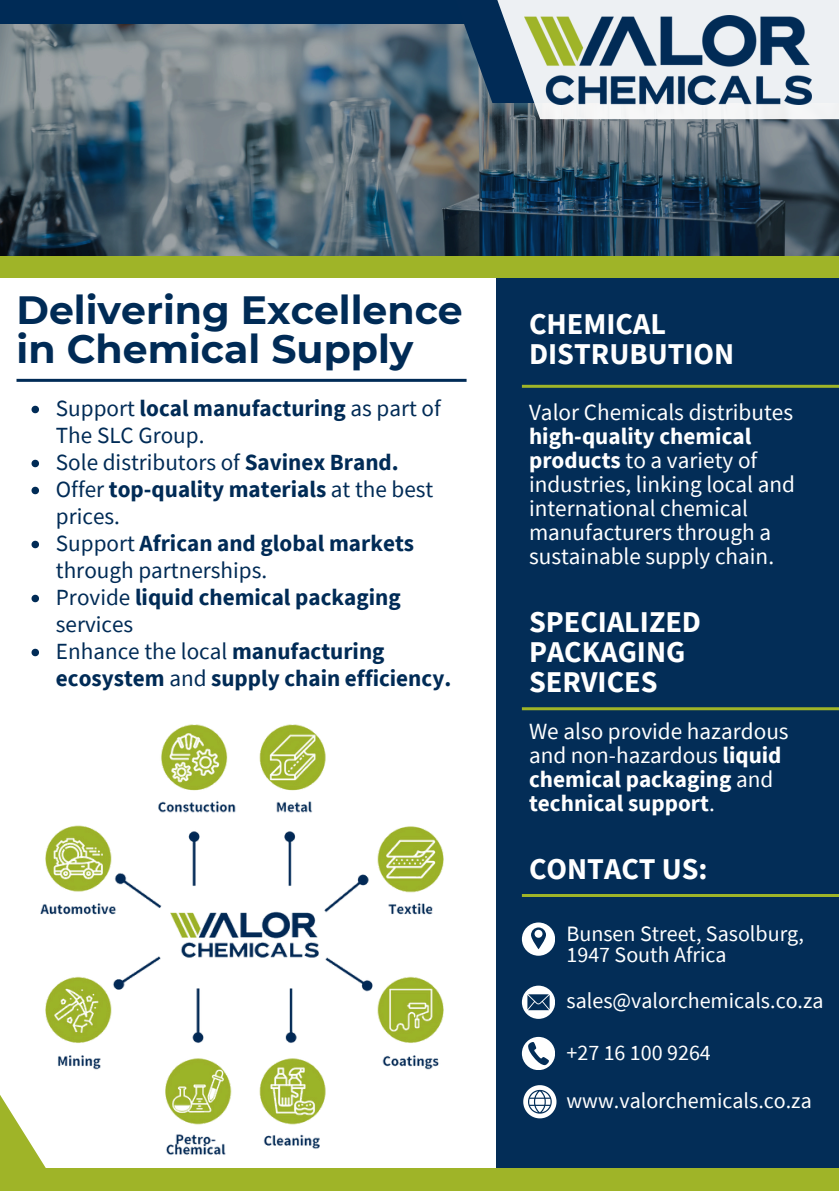
<style>
.page{position:relative;width:839px;height:1191px;background:#fff}
.page>*{position:absolute;margin:0;border:0;box-sizing:border-box;transform-origin:0 0}
.t1{font:700 39.4px/39px "Montserrat";color:#002b56}
.t2{font:700 30.2px/30px "Source Sans Pro";color:#fff}
.t3{font:23.2px/24px "Source Sans Pro";color:#fff}
.t4{font:23.2px/27px "Source Sans Pro";color:#002b56}
.t5{font:700 23.2px/27px "Source Sans Pro";color:#002b56}
.t6{font:22px/21px "Source Sans Pro";color:#fff}
.s1{font-weight:700}
.s2{font-weight:400}
</style>
<div class="page">
<div style="left:496px;top:223px;width:342px;height:968px;background:#002b56"></div>
<svg style="left:0;top:24px;width:838px;height:232px;background:#50636f"></svg>
<div style="left:0;top:0;width:542px;height:24px;background:#002b56"></div>
<svg style="left:450px;top:24px;width:38px;height:79px;background:#536a7d"></svg>
<svg style="left:488px;top:0;width:350px;height:119px;fill:#edf0f3"></svg>
<img style="left:524px;top:16px;width:287px;height:88px">
<hr style="left:522px;top:385px;width:316px;height:3px;background:#9fb428">
<hr style="left:522px;top:707px;width:316px;height:3px;background:#9fb428">
<div style="left:0;top:256px;width:838px;height:21px;background:#9fb428"></div>
<hr style="left:17px;top:379px;width:449px;height:3px;background:#002b56">
<div style="left:0;top:1168px;width:838px;height:23px;background:#9fb428"></div>
<svg style="left:0;top:1095px;width:46px;height:73px"></svg>
<img style="left:21px;top:724px;width:423px;height:436px">
<svg style="left:32px;top:406px;width:7px;height:7px"></svg>
<svg style="left:32px;top:460px;width:7px;height:7px"></svg>
<svg style="left:32px;top:487px;width:7px;height:7px"></svg>
<svg style="left:32px;top:541px;width:7px;height:7px"></svg>
<svg style="left:32px;top:595px;width:7px;height:7px"></svg>
<svg style="left:32px;top:649px;width:7px;height:7px"></svg>
<hr style="left:522px;top:894px;width:316px;height:3px;background:#9fb428">
<svg style="left:522px;top:923px;width:33px;height:33px"></svg>
<svg style="left:522px;top:986px;width:33px;height:33px"></svg>
<svg style="left:522px;top:1037px;width:33px;height:33px"></svg>
<svg style="left:523px;top:1085px;width:33px;height:33px"></svg>
<p class="t1" style="left:17px;top:291px;width:448px">Delivering Excellence in Chemical Supply</p>
<p class="t4" style="left:56px;top:395px;width:386px">Support <span class="s1">local manufacturing</span> as part of<br>The SLC Group.</p>
<h2 class="t4" style="left:56px;top:449px;width:344px">Sole distributors of <span class="s1">Savinex Brand.</span></h2>
<p class="t4" style="left:56px;top:476px;width:379px">Offer <span class="s1">top-quality materials</span> at the best prices.</p>
<h2 class="t4" style="left:56px;top:530px;width:360px">Support <span class="s1">African and global markets </span>through partnerships.</h2>
<p class="t5" style="left:56px;top:584px;width:346px"><span class="s2">Provide</span> liquid chemical packaging <span class="s2">services</span></p>
<p class="t5" style="left:56px;top:638px;width:397px"><span class="s2">Enhance the local</span> manufacturing ecosystem <span class="s2">and</span> supply chain efficiency.</p>
<p class="t2" style="left:529px;top:308px;width:207px">CHEMICAL<br>DISTRUBUTION</p>
<p class="t3" style="left:529px;top:399px;width:267px">Valor Chemicals distributes <span class="s1">high-quality chemical products</span> to a variety of industries, linking local and international chemical manufacturers through a sustainable supply chain.</p>
<p class="t2" style="left:529px;top:607px;width:173px">SPECIALIZED<br>PACKAGING<br>SERVICES</p>
<p class="t3" style="left:529px;top:718px;width:261px">We also provide hazardous and non-hazardous <span class="s1">liquid chemical packaging</span> and <span class="s1">technical support</span>.</p>
<p class="t2" style="left:529px;top:854px;width:180px">CONTACT US:</p>
<h1 class="t6" style="left:566px;top:923px;width:239px">Bunsen Street, Sasolburg,<br>1947 South Africa</h1>
<p class="t6" style="left:566px;top:990px;width:258px">sales@valorchemicals.co.za</p>
<p class="t6" style="left:566px;top:1041px;width:146px">+27 16 100 9264</p>
<p class="t6" style="left:566px;top:1089px;width:247px">www.valorchemicals.co.za</p>
</div>
